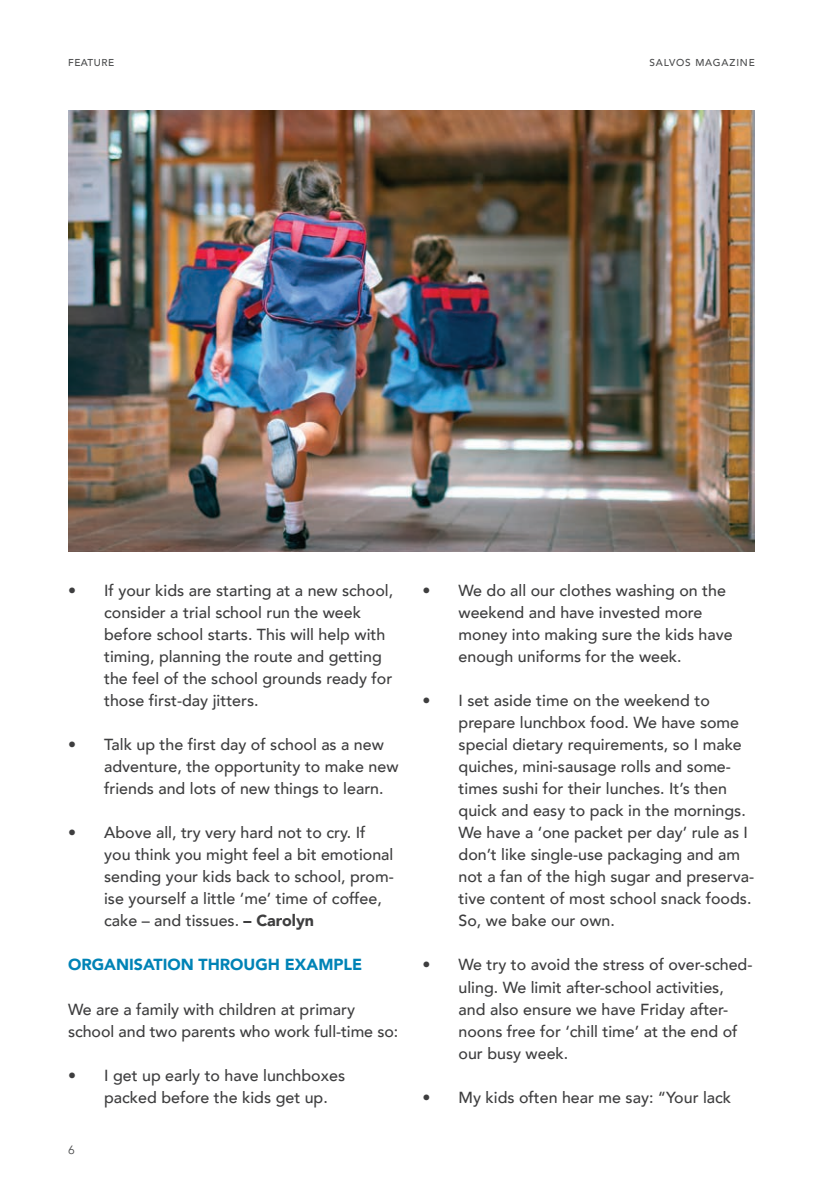
<style>
.page{position:relative;width:840px;height:1191px;background:#fff}
.page>*{position:absolute;margin:0;border:0;box-sizing:border-box;transform-origin:0 0}
.Body{font:500 16px/22px "Avenir";color:#3e3e3f}
.Intext_Subhead{font:900 16px "Avenir";color:#0083b6}
.t1{font:12px "Avenir";color:#4b4c4d}
.Page_name_-_Left{font:500 10px "Avenir";letter-spacing:.08em;color:#4b4c4d}
.Page_name_-_Left-2{font:500 10px "Avenir";letter-spacing:.06em;color:#4b4c4d}
.s1{font-weight:900}
</style>
<div class="page">
<img style="left:68px;top:110px;width:686px;height:441px">
<p class="Page_name_-_Left-2" style="left:68px;top:54px;width:47px">FEATURE</p>
<p class="Page_name_-_Left" style="left:649px;top:54px;width:107px">SALVOS MAGAZINE</p>
<p class="Body" style="left:104px;top:578px;width:290px;text-indent:-36px">• If your kids are starting at a new school, consider a trial school run the week before school starts. This will help with timing, planning the route and getting the feel of the school grounds ready for those first-day jitters.</p>
<p class="Body" style="left:104px;top:732px;width:296px;text-indent:-36px">• Talk up the first day of school as a new adventure, the opportunity to make new friends and lots of new things to learn.</p>
<p class="Body" style="left:104px;top:820px;width:291px;text-indent:-36px">• Above all, try very hard not to cry. If you think you might feel a bit emotional sending your kids back to school, prom&shy;ise yourself a little ‘me’ time of coffee, cake – and tissues. <span class="s1">– Carolyn</span></p>
<p class="Intext_Subhead" style="left:68px;top:951px;width:295px">ORGANISATION THROUGH EXAMPLE</p>
<p class="Body" style="left:68px;top:997px;width:331px">We are a family with children at primary school and two parents who work full-time so:</p>
<p class="Body" style="left:104px;top:1063px;width:242px;text-indent:-36px">• I get up early to have lunchboxes packed before the kids get up.</p>
<p class="t1" style="left:68px;top:1142px;width:8px">6</p>
<p class="Body" style="left:458px;top:578px;width:275px;text-indent:-36px">• We do all our clothes washing on the weekend and have invested more money into making sure the kids have enough uniforms for the week.</p>
<p class="Body" style="left:458px;top:688px;width:297px;text-indent:-36px">• I set aside time on the weekend to prepare lunchbox food. We have some special dietary requirements, so I make quiches, mini-sausage rolls and some&shy;times sushi for their lunches. It’s then quick and easy to pack in the mornings.<br>We have a ‘one packet per day’ rule as I don’t like single-use packaging and am not a fan of the high sugar and preserva&shy;tive content of most school snack foods.<br>So, we bake our own.</p>
<p class="Body" style="left:458px;top:953px;width:295px;text-indent:-36px">• We try to avoid the stress of over-sched&shy;uling. We limit after-school activities, and also ensure we have Friday after&shy;noons free for ‘chill time’ at the end of our busy week.</p>
<p class="Body" style="left:422px;top:1085px;width:310px">• My kids often hear me say: “Your lack</p>
</div>
